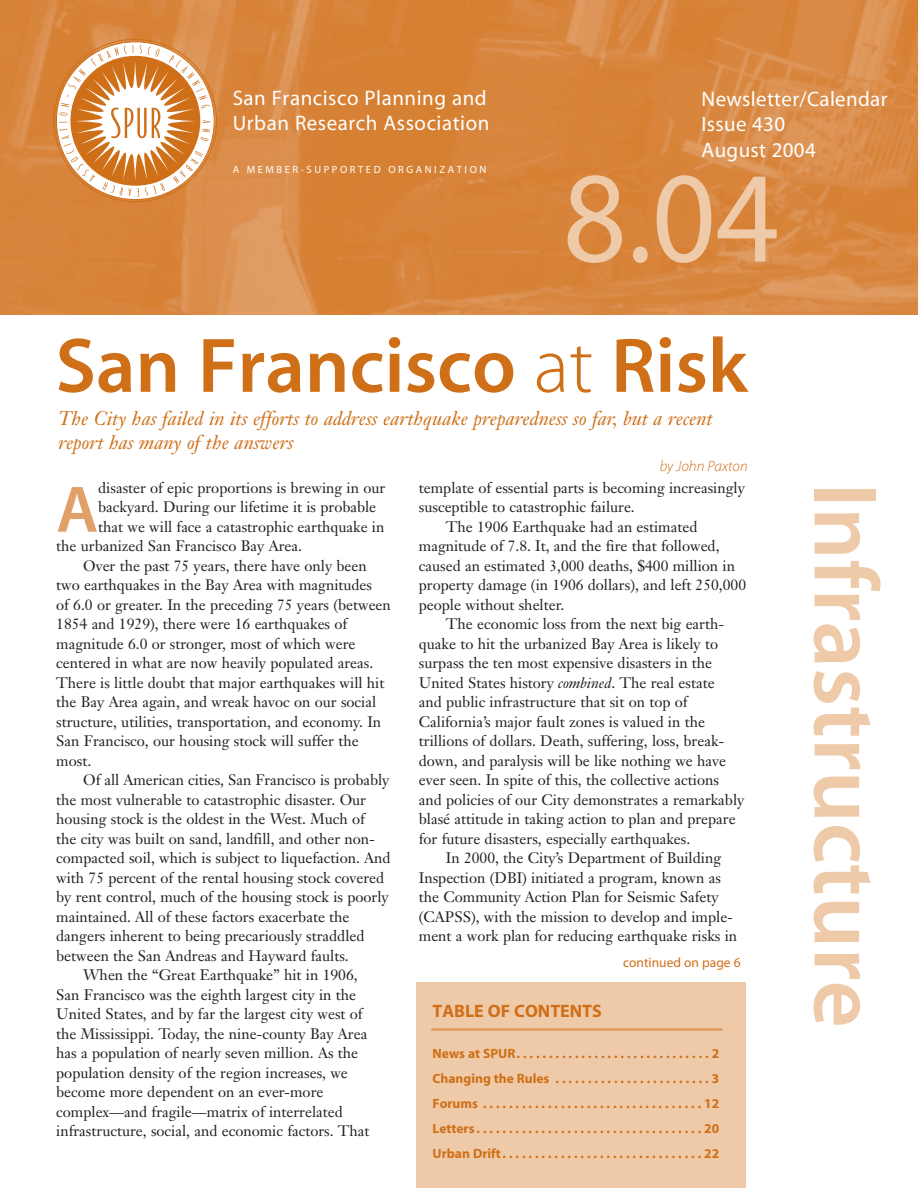
<style>
.page{position:relative;width:918px;height:1188px;background:#fff}
.page>*{position:absolute;margin:0;border:0;box-sizing:border-box;transform-origin:0 0}
.t1{font:130.5px "Myriad";color:#efcaa8;scale:.95 1}
.t2{font:600 91.5px "Myriad";color:#efcaa8}
.t3{font:600 78px "Myriad";color:#cf6f17}
.t4{font:600 66.15px "Myriad";color:#e1a068}
.t5{font:21px/25.2px "Myriad";letter-spacing:.025em;color:#fff}
.t6{font:italic 19.5px/24px "Janson Text";color:#cf6f17}
.t7{font:600 18px "Myriad";color:#cf6f17}
.t8{font:15px "Janson Text";color:#231f1f}
.t9{font:italic 300 15px "Myriad";color:#cf6f17}
.t10{font:600 13.5px/25px "Myriad";color:#cf6f17;text-align:justify}
.t11{font:13.5px "Myriad";color:#cf6f17}
.t12{font:10.5px "Myriad";letter-spacing:.245em;color:#fff}
.s1{font-weight:300}
.s2{font-style:italic}
</style>
<div class="page">
<div style="left:417px;top:983px;width:329px;height:205px;background:#efcaa8"></div>
<hr style="left:431px;top:1028px;width:291px;height:3px;background:#e1a068">
<img style="left:0;top:0;width:918px;height:315px">
<svg style="left:53px;top:39px;width:164px;height:163px"></svg>
<h3 class="t5" style="left:233px;top:87px;width:258px">San Francisco Planning and<br>Urban Research Association</h3>
<p class="t12" style="left:233px;top:165px;width:255px">A MEMBER-SUPPORTED ORGANIZATION</p>
<h3 class="t5" style="left:702px;top:88px;width:188px">Newsletter/Calendar<br>Issue 430<br>August 2004</h3>
<h1 class="t1" style="left:563px;top:169px;width:229px">8.04</h1>
<h3 class="t3" style="left:56px;top:336px;width:694px">San Francisco <span class="s1">at</span> Risk</h3>
<h3 class="t6" style="left:58px;top:408px;width:656px">The City has failed in its efforts to address earthquake preparedness so far, but a recent report has many of the answers</h3>
<h3 class="t4" style="left:56px;top:485px;width:44px">A</h3>
<p class="t8" style="left:98px;top:481px;width:289px">disaster of epic proportions is brewing in our</p>
<p class="t8" style="left:98px;top:501px;width:279px">backyard. During our lifetime it is probable</p>
<p class="t8" style="left:98px;top:520px;width:288px">that we will face a catastrophic earthquake in</p>
<p class="t8" style="left:56px;top:540px;width:247px">the urbanized San Francisco Bay Area.</p>
<p class="t8" style="left:83px;top:559px;width:285px">Over the past 75 years, there have only been</p>
<p class="t8" style="left:56px;top:579px;width:317px">two earthquakes in the Bay Area with magnitudes</p>
<p class="t8" style="left:56px;top:598px;width:336px">of 6.0 or greater. In the preceding 75 years (between</p>
<p class="t8" style="left:56px;top:618px;width:292px">1854 and 1929), there were 16 earthquakes of</p>
<p class="t8" style="left:56px;top:637px;width:301px">magnitude 6.0 or stronger, most of which were</p>
<p class="t8" style="left:56px;top:657px;width:318px">centered in what are now heavily populated areas.</p>
<p class="t8" style="left:56px;top:676px;width:330px">There is little doubt that major earthquakes will hit</p>
<p class="t8" style="left:56px;top:696px;width:322px">the Bay Area again, and wreak havoc on our social</p>
<p class="t8" style="left:56px;top:715px;width:326px">structure, utilities, transportation, and economy. In</p>
<p class="t8" style="left:56px;top:735px;width:304px">San Francisco, our housing stock will suffer the</p>
<p class="t8" style="left:56px;top:754px;width:36px">most.</p>
<p class="t8" style="left:83px;top:774px;width:308px">Of all American cities, San Francisco is probably</p>
<p class="t8" style="left:56px;top:793px;width:311px">the most vulnerable to catastrophic disaster. Our</p>
<p class="t8" style="left:56px;top:813px;width:310px">housing stock is the oldest in the West. Much of</p>
<p class="t8" style="left:56px;top:832px;width:320px">the city was built on sand, landfill, and other non-</p>
<p class="t8" style="left:56px;top:852px;width:336px">compacted soil, which is subject to liquefaction. And</p>
<p class="t8" style="left:56px;top:871px;width:329px">with 75 percent of the rental housing stock covered</p>
<p class="t8" style="left:56px;top:891px;width:334px">by rent control, much of the housing stock is poorly</p>
<p class="t8" style="left:56px;top:910px;width:295px">maintained. All of these factors exacerbate the</p>
<p class="t8" style="left:56px;top:930px;width:310px">dangers inherent to being precariously straddled</p>
<p class="t8" style="left:56px;top:949px;width:294px">between the San Andreas and Hayward faults.</p>
<p class="t8" style="left:83px;top:969px;width:276px">When the “Great Earthquake” hit in 1906,</p>
<p class="t8" style="left:56px;top:988px;width:301px">San Francisco was the eighth largest city in the</p>
<p class="t8" style="left:56px;top:1008px;width:308px">United States, and by far the largest city west of</p>
<p class="t8" style="left:56px;top:1027px;width:313px">the Mississippi. Today, the nine-county Bay Area</p>
<p class="t8" style="left:56px;top:1047px;width:303px">has a population of nearly seven million. As the</p>
<p class="t8" style="left:56px;top:1066px;width:293px">population density of the region increases, we</p>
<p class="t8" style="left:56px;top:1086px;width:269px">become more dependent on an ever-more</p>
<p class="t8" style="left:56px;top:1105px;width:288px">complex—and fragile—matrix of interrelated</p>
<p class="t8" style="left:56px;top:1125px;width:315px">infrastructure, social, and economic factors. That</p>
<p class="t9" style="left:660px;top:460px;width:90px">by John Paxton</p>
<p class="t8" style="left:419px;top:481px;width:328px">template of essential parts is becoming increasingly</p>
<p class="t8" style="left:419px;top:501px;width:217px">susceptible to catastrophic failure.</p>
<p class="t8" style="left:446px;top:520px;width:253px">The 1906 Earthquake had an estimated</p>
<p class="t8" style="left:419px;top:540px;width:302px">magnitude of 7.8. It, and the fire that followed,</p>
<p class="t8" style="left:419px;top:559px;width:318px">caused an estimated 3,000 deaths, $400 million in</p>
<p class="t8" style="left:419px;top:579px;width:329px">property damage (in 1906 dollars), and left 250,000</p>
<p class="t8" style="left:419px;top:598px;width:147px">people without shelter.</p>
<p class="t8" style="left:446px;top:618px;width:280px">The economic loss from the next big earth-</p>
<p class="t8" style="left:419px;top:637px;width:301px">quake to hit the urbanized Bay Area is likely to</p>
<p class="t8" style="left:419px;top:657px;width:295px">surpass the ten most expensive disasters in the</p>
<p class="t8" style="left:419px;top:676px;width:297px">United States history <span class="s2">combined</span>. The real estate</p>
<p class="t8" style="left:419px;top:696px;width:270px">and public infrastructure that sit on top of</p>
<p class="t8" style="left:419px;top:715px;width:288px">California’s major fault zones is valued in the</p>
<p class="t8" style="left:419px;top:735px;width:307px">trillions of dollars. Death, suffering, loss, break-</p>
<p class="t8" style="left:419px;top:754px;width:309px">down, and paralysis will be like nothing we have</p>
<p class="t8" style="left:419px;top:774px;width:302px">ever seen. In spite of this, the collective actions</p>
<p class="t8" style="left:419px;top:793px;width:327px">and policies of our City demonstrates a remarkably</p>
<p class="t8" style="left:419px;top:813px;width:318px">blasé attitude in taking action to plan and prepare</p>
<p class="t8" style="left:419px;top:832px;width:273px">for future disasters, especially earthquakes.</p>
<p class="t8" style="left:446px;top:852px;width:277px">In 2000, the City’s Department of Building</p>
<p class="t8" style="left:419px;top:871px;width:304px">Inspection (DBI) initiated a program, known as</p>
<p class="t8" style="left:419px;top:891px;width:301px">the Community Action Plan for Seismic Safety</p>
<p class="t8" style="left:419px;top:910px;width:316px">(CAPSS), with the mission to develop and imple-</p>
<p class="t8" style="left:419px;top:930px;width:320px">ment a work plan for reducing earthquake risks in</p>
<p class="t11" style="left:623px;top:957px;width:119px">continued on page 6</p>
<p class="t7" style="left:433px;top:1005px;width:171px">TABLE OF CONTENTS</p>
<p class="t10" style="left:433px;top:1042px;width:288px">News at SPUR. . . . . . . . . . . . . . . . . . . . . . . . . . . . . . 2<br>Changing the Rules . . . . . . . . . . . . . . . . . . . . . . . . 3<br>Forums . . . . . . . . . . . . . . . . . . . . . . . . . . . . . . . . . . 12<br>Letters . . . . . . . . . . . . . . . . . . . . . . . . . . . . . . . . . . . 20<br>Urban Drift . . . . . . . . . . . . . . . . . . . . . . . . . . . . . . . 22</p>
<h2 class="t2" style="left:880px;top:483px;width:546px;rotate:90deg">Infrastructure</h2>
</div>
